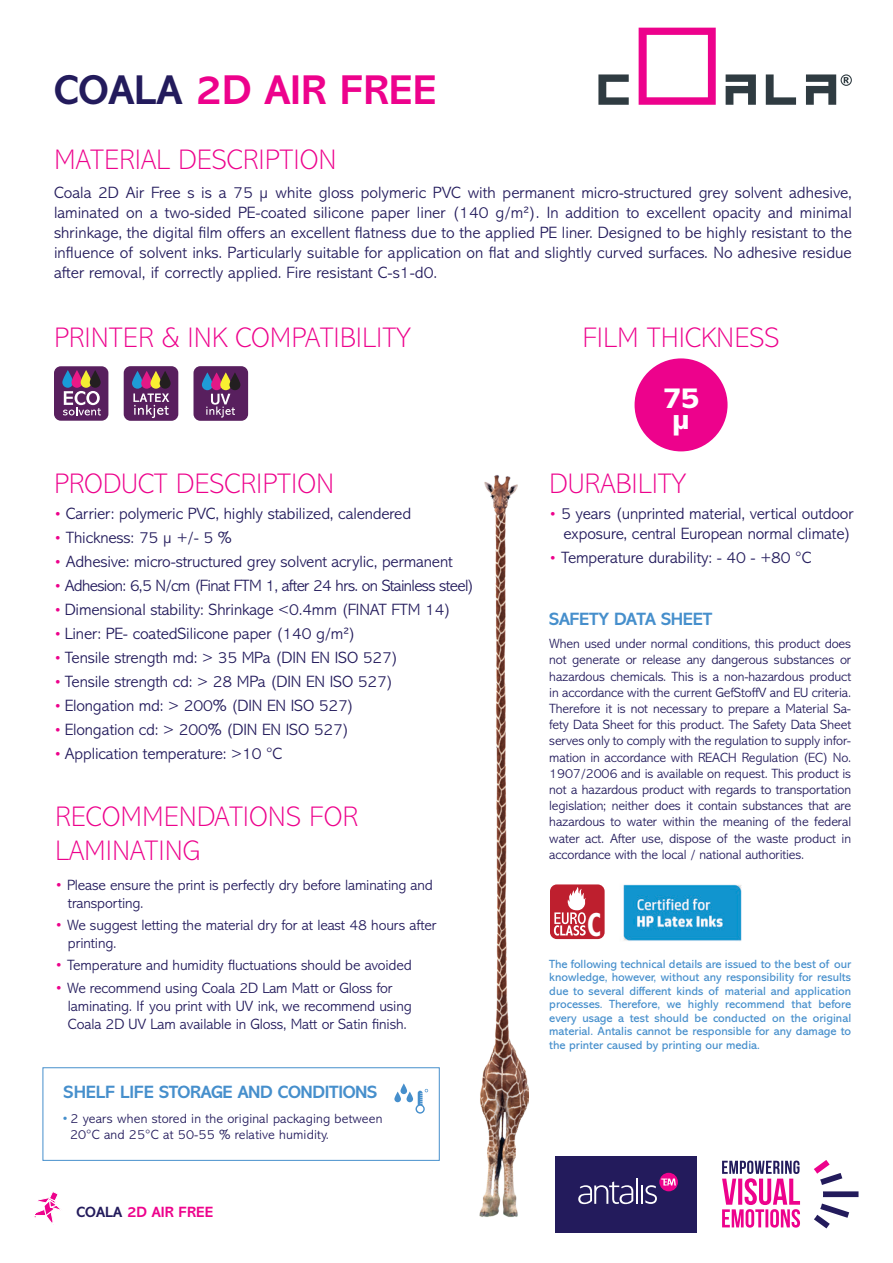
<style>
.page{position:relative;width:893px;height:1263px;background:#fff}
.page>*{position:absolute;margin:0;border:0;box-sizing:border-box;transform-origin:0 0}
.t1{font:700 42px "Abadi MT Pro";color:#ed028c}
.t2{font:700 condensed 33.6px "Abadi MT Pro";color:#fff}
.t3{font:800 30px "Abadi MT Pro";color:#fff}
.t4{font:200 28.5px/34.2px "Abadi MT Pro";color:#ed028c}
.t5{font:700 18px "Abadi MT Pro";letter-spacing:-.02em;color:#468fcc}
.t6{font:300 16.5px/19.8px "Abadi MT Pro";letter-spacing:-.01em;color:#231b5c;text-align:justify}
.t7{font:300 16.5px "Abadi MT Pro";letter-spacing:-.04em;color:#231b5c}
.t8{font:300 15px/18px "Abadi MT Pro";letter-spacing:-.01em;color:#231b5c}
.t9{font:700 15px "Abadi MT Pro";color:#ed028c}
.t10{font:300 13.5px/16.2px "Abadi MT Pro";letter-spacing:.01em;color:#231b5c;text-align:justify}
.t11{font:12px/13.5px "Abadi MT Pro";color:#468fcc;text-align:justify}
.s1{color:#231b5c}
.s2{font-size:15px;color:#ed028c}
.s3{color:#ed028c}
.s4{color:#468fcc}
</style>
<div class="page">
<svg style="left:598px;top:74px;width:31px;height:31px"></svg>
<svg style="left:766px;top:74px;width:30px;height:31px"></svg>
<svg style="left:726px;top:74px;width:30px;height:31px"></svg>
<svg style="left:639px;top:28px;width:77px;height:77px"></svg>
<svg style="left:806px;top:74px;width:46px;height:31px"></svg>
<img style="left:479px;top:475px;width:50px;height:742px">
<svg style="left:34px;top:1192px;width:27px;height:33px"></svg>
<div style="left:635px;top:358px;width:93px;height:93px;background:#ed028c;border-radius:50%"></div>
<div style="left:43px;top:1067px;width:396px;height:93px;border:1px solid #468fcc"></div>
<svg style="left:400px;top:1083px;width:7px;height:11px"></svg>
<svg style="left:394px;top:1091px;width:7px;height:11px"></svg>
<svg style="left:406px;top:1091px;width:7px;height:11px"></svg>
<svg style="left:415px;top:1089px;width:13px;height:24px"></svg>
<div style="left:54px;top:366px;width:54px;height:55px;background:#581f5e;border-radius:7px"></div>
<svg style="left:62px;top:370px;width:11px;height:18px"></svg>
<svg style="left:71px;top:370px;width:11px;height:18px"></svg>
<svg style="left:81px;top:370px;width:11px;height:18px"></svg>
<svg style="left:90px;top:370px;width:11px;height:18px"></svg>
<svg style="left:63px;top:391px;width:38px;height:24px"></svg>
<div style="left:124px;top:366px;width:54px;height:55px;background:#581f5e;border-radius:7px"></div>
<svg style="left:133px;top:393px;width:36px;height:25px"></svg>
<svg style="left:132px;top:371px;width:11px;height:18px"></svg>
<svg style="left:141px;top:371px;width:11px;height:18px"></svg>
<svg style="left:150px;top:371px;width:11px;height:18px"></svg>
<svg style="left:160px;top:371px;width:11px;height:18px"></svg>
<div style="left:193px;top:366px;width:55px;height:55px;background:#581f5e;border-radius:7px"></div>
<svg style="left:206px;top:394px;width:29px;height:24px"></svg>
<svg style="left:202px;top:372px;width:11px;height:18px"></svg>
<svg style="left:211px;top:372px;width:11px;height:18px"></svg>
<svg style="left:220px;top:372px;width:11px;height:18px"></svg>
<svg style="left:229px;top:372px;width:11px;height:18px"></svg>
<img style="left:623px;top:884px;width:119px;height:57px">
<div style="left:556px;top:1156px;width:141px;height:76px;background:#231b5c"></div>
<hr style="left:636px;top:1178px;width:2px;height:26px;background:#fff">
<svg style="left:578px;top:1181px;width:55px;height:23px"></svg>
<div style="left:659px;top:1173px;width:19px;height:18px;background:#ed028c;border-radius:50%"></div>
<svg style="left:641px;top:1178px;width:35px;height:26px"></svg>
<svg style="left:823px;top:1191px;width:35px;height:6px"></svg>
<svg style="left:814px;top:1203px;width:35px;height:25px"></svg>
<svg style="left:814px;top:1160px;width:28px;height:25px"></svg>
<svg style="left:722px;top:1160px;width:78px;height:67px"></svg>
<div style="left:550px;top:884px;width:55px;height:55px;background:#be1f2e;border-radius:7px"></div>
<svg style="left:554px;top:887px;width:32px;height:48px"></svg>
<p class="t1" style="left:54px;top:66px;width:384px"><span class="s1">COALA</span> 2D AIR FREE</p>
<p class="t4" style="left:54px;top:143px;width:284px">MATERIAL DESCRIPTION</p>
<p class="t6" style="left:54px;top:183px;width:799px">Coala 2D Air Free s is a 75 μ white gloss polymeric PVC with permanent micro-structured grey solvent adhesive, laminated on a two-sided PE-coated silicone paper liner (140 g/m²). In addition to excellent opacity and minimal shrinkage, the digital film offers an excellent flatness due to the applied PE liner. Designed to be highly resistant to the influence of solvent inks. Particularly suitable for application on flat and slightly curved surfaces. No adhesive residue after removal, if correctly applied. Fire resistant C-s1-d0.</p>
<p class="t4" style="left:54px;top:321px;width:358px">PRINTER &amp; INK COMPATIBILITY</p>
<p class="t4" style="left:54px;top:467px;width:282px">PRODUCT DESCRIPTION</p>
<p class="t6" style="left:54px;top:504px;width:359px"><span class="s2">•</span> Carrier: polymeric PVC, highly stabilized, calendered</p>
<p class="t6" style="left:54px;top:528px;width:179px"><span class="s2">•</span> Thickness: 75 μ +/- 5 %</p>
<p class="t6" style="left:54px;top:552px;width:400px"><span class="s2">•</span> Adhesive: micro-structured grey solvent acrylic, permanent</p>
<p class="t7" style="left:54px;top:577px;width:422px"><span class="s2">•</span> Adhesion: 6,5 N/cm (Finat FTM 1, after 24 hrs. on Stainless steel)</p>
<p class="t6" style="left:54px;top:600px;width:398px"><span class="s2">•</span> Dimensional stability: Shrinkage &lt;0.4mm (FINAT FTM 14)</p>
<p class="t6" style="left:54px;top:624px;width:303px"><span class="s2">•</span> Liner: PE- coatedSilicone paper (140 g/m²)</p>
<p class="t6" style="left:54px;top:648px;width:346px"><span class="s2">•</span> Tensile strength md: &gt; 35 MPa (DIN EN ISO 527)</p>
<p class="t6" style="left:54px;top:672px;width:341px"><span class="s2">•</span> Tensile strength cd: &gt; 28 MPa (DIN EN ISO 527)</p>
<p class="t6" style="left:54px;top:696px;width:302px"><span class="s2">•</span> Elongation md: &gt; 200% (DIN EN ISO 527)</p>
<p class="t6" style="left:54px;top:720px;width:297px"><span class="s2">•</span> Elongation cd: &gt; 200% (DIN EN ISO 527)</p>
<p class="t6" style="left:54px;top:744px;width:230px"><span class="s2">•</span> Application temperature: &gt;10 °C</p>
<p class="t4" style="left:55px;top:799px;width:305px">RECOMMENDATIONS FOR<br>LAMINATING</p>
<p class="t8" style="left:68px;top:876px;width:366px;text-indent:-13px"><span class="s3">•</span> Please ensure the print is perfectly dry before laminating and transporting.</p>
<p class="t8" style="left:68px;top:916px;width:370px;text-indent:-13px"><span class="s3">•</span> We suggest letting the material dry for at least 48 hours after printing.</p>
<p class="t8" style="left:55px;top:957px;width:358px"><span class="s3">•</span> Temperature and humidity fluctuations should be avoided</p>
<p class="t8" style="left:68px;top:979px;width:345px;text-indent:-13px"><span class="s3">•</span> We recommend using Coala 2D Lam Matt or Gloss for laminating. If you print with UV ink, we recommend using<br>Coala 2D UV Lam available in Gloss, Matt or Satin finish.</p>
<p class="t5" style="left:64px;top:1081px;width:315px">SHELF LIFE STORAGE AND CONDITIONS</p>
<p class="t10" style="left:70px;top:1110px;width:314px;text-indent:-8px"><span class="s4">•</span> 2 years when stored in the original packaging between<br>20°C and 25°C at 50-55 % relative humidity.</p>
<p class="t9" style="left:77px;top:1203px;width:138px"><span class="s1">COALA</span> 2D AIR FREE</p>
<p class="t4" style="left:582px;top:321px;width:199px">FILM THICKNESS</p>
<p class="t3" style="left:662px;top:382px;width:39px">75</p>
<p class="t3" style="left:672px;top:403px;width:20px">μ</p>
<p class="t4" style="left:549px;top:467px;width:138px">DURABILITY</p>
<p class="t6" style="left:549px;top:504px;width:306px;text-align:right"><span class="s2">•</span> 5 years (unprinted material, vertical outdoor exposure, central European normal climate)</p>
<p class="t6" style="left:549px;top:548px;width:264px"><span class="s2">•</span> Temperature durability: - 40 - +80 °C</p>
<p class="t5" style="left:549px;top:608px;width:165px">SAFETY DATA SHEET</p>
<p class="t10" style="left:549px;top:636px;width:303px">When used under normal conditions, this product does not generate or release any dangerous substances or hazardous chemicals. This is a non-hazardous product in accordance with the current GefStoffV and EU criteria.<br>Therefore it is not necessary to prepare a Material Sa&shy;fety Data Sheet for this product. The Safety Data Sheet serves only to comply with the regulation to supply infor&shy;mation in accordance with REACH Regulation (EC) No.<br>1907/2006 and is available on request. This product is not a hazardous product with regards to transportation legislation; neither does it contain substances that are hazardous to water within the meaning of the federal water act. After use, dispose of the waste product in accordance with the local / national authorities.</p>
<p class="t2" style="left:587px;top:906px;width:15px">C</p>
<p class="t11" style="left:549px;top:957px;width:303px">The following technical details are issued to the best of our knowledge, however, without any responsibility for results due to several different kinds of material and application processes. Therefore, we highly recommend that before every usage a test should be conducted on the original material. Antalis cannot be responsible for any damage to the printer caused by printing our media.</p>
</div>
